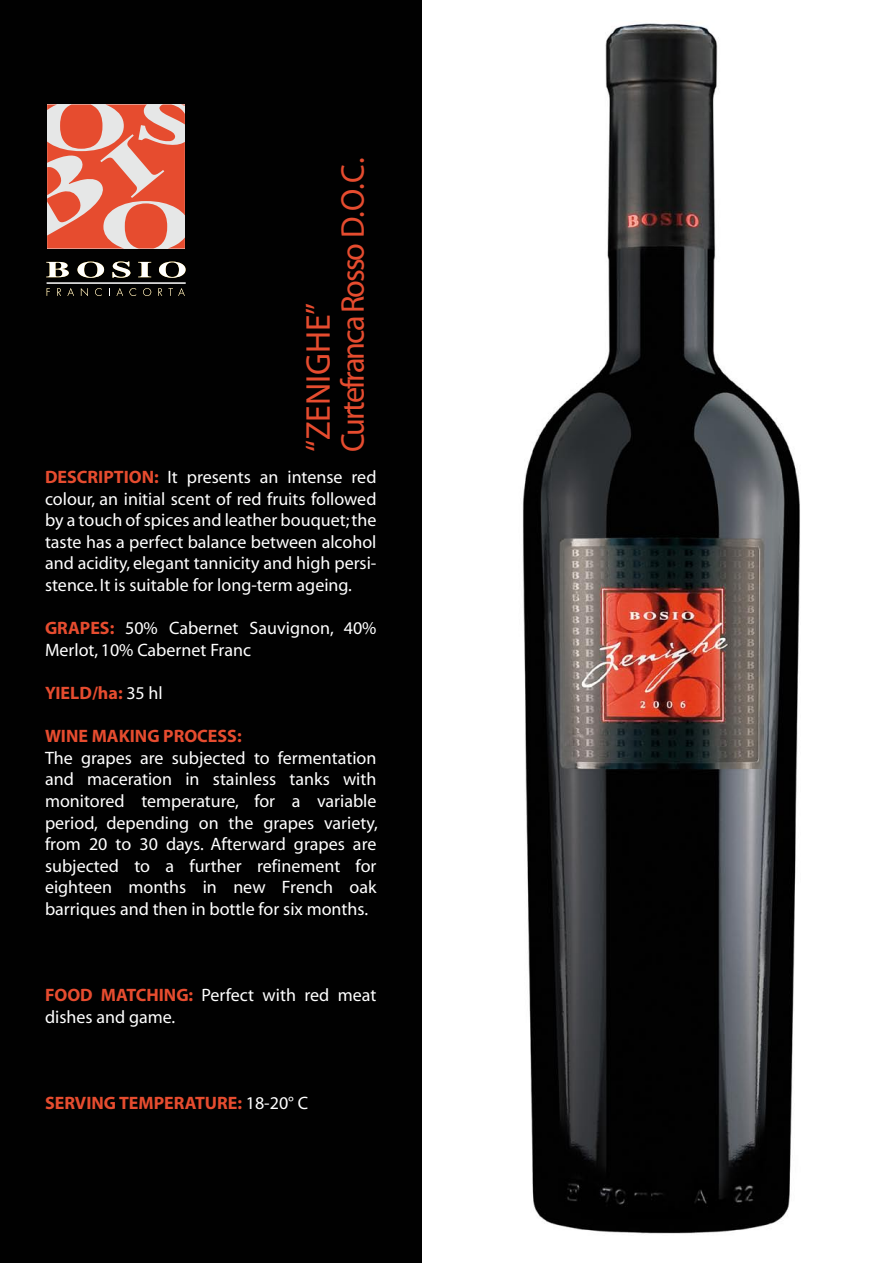
<style>
.page{position:relative;width:893px;height:1263px;background:#fff}
.page>*{position:absolute;margin:0;border:0;box-sizing:border-box;transform-origin:0 0}
.t1{font:34.5px "Myriad";color:#e64c2f}
.t2{font:33px "Myriad";letter-spacing:-.065em;color:#e64c2f}
.t3{font:18px/21.6px "Myriad";color:#fff;text-align:justify}
.t4{font:700 18px "Myriad Pro";color:#e64c2f}
.s1{font-weight:700;color:#e64c2f}
.s2{font-family:"Myriad Pro";font-weight:700;color:#e64c2f}
.s3{font-family:"Myriad";font-weight:400;color:#fff}
</style>
<div class="page">
<div style="left:0;top:0;width:422px;height:1263px;background:#010101"></div>
<svg style="left:47px;top:104px;width:138px;height:144px;background:#e68371"></svg>
<svg style="left:46px;top:261px;width:140px;height:17px"></svg>
<svg style="left:47px;top:288px;width:3px;height:8px"></svg>
<svg style="left:57px;top:288px;width:4px;height:8px"></svg>
<svg style="left:67px;top:288px;width:7px;height:8px"></svg>
<svg style="left:81px;top:288px;width:7px;height:8px"></svg>
<svg style="left:95px;top:288px;width:7px;height:8px"></svg>
<svg style="left:117px;top:288px;width:6px;height:8px"></svg>
<svg style="left:129px;top:288px;width:7px;height:8px"></svg>
<svg style="left:143px;top:288px;width:8px;height:8px"></svg>
<svg style="left:158px;top:288px;width:4px;height:8px"></svg>
<svg style="left:168px;top:288px;width:17px;height:8px"></svg>
<hr style="left:47px;top:282px;width:139px;height:2px;background:#fff">
<img style="left:522px;top:23px;width:278px;height:1211px">
<h2 class="t2" style="left:336px;top:452px;width:296px;rotate:-90deg">Curtefranca Rosso D.O.C.</h2>
<h1 class="t1" style="left:301px;top:452px;width:151px;rotate:-90deg">“ZENIGHE”</h1>
<p class="t3" style="left:45px;top:467px;width:333px"><span class="s1">DESCRIPTION:</span> It presents an intense red colour, an initial scent of red fruits followed by a touch of spices and leather bouquet; the taste has a perfect balance between alcohol and acidity, elegant tannicity and high persi&shy;stence. It is suitable for long-term ageing.</p>
<p class="t3" style="left:45px;top:618px;width:333px"><span class="s2">GRAPES:</span> 50% Cabernet Sauvignon, 40%<br>Merlot, 10% Cabernet Franc</p>
<p class="t4" style="left:45px;top:681px;width:119px">YIELD/ha: <span class="s3">35 hl</span></p>
<p class="t4" style="left:45px;top:724px;width:198px">WINE MAKING PROCESS:</p>
<p class="t3" style="left:45px;top:748px;width:334px">The grapes are subjected to fermentation and maceration in stainless tanks with monitored temperature, for a variable period, depending on the grapes variety, from 20 to 30 days. Afterward grapes are subjected to a further refinement for eighteen months in new French oak barriques and then in bottle for six months.</p>
<p class="t3" style="left:45px;top:985px;width:333px"><span class="s2">FOOD MATCHING:</span> Perfect with red meat dishes and game.</p>
<p class="t4" style="left:45px;top:1091px;width:265px">SERVING TEMPERATURE: <span class="s3">18-20° C</span></p>
</div>
